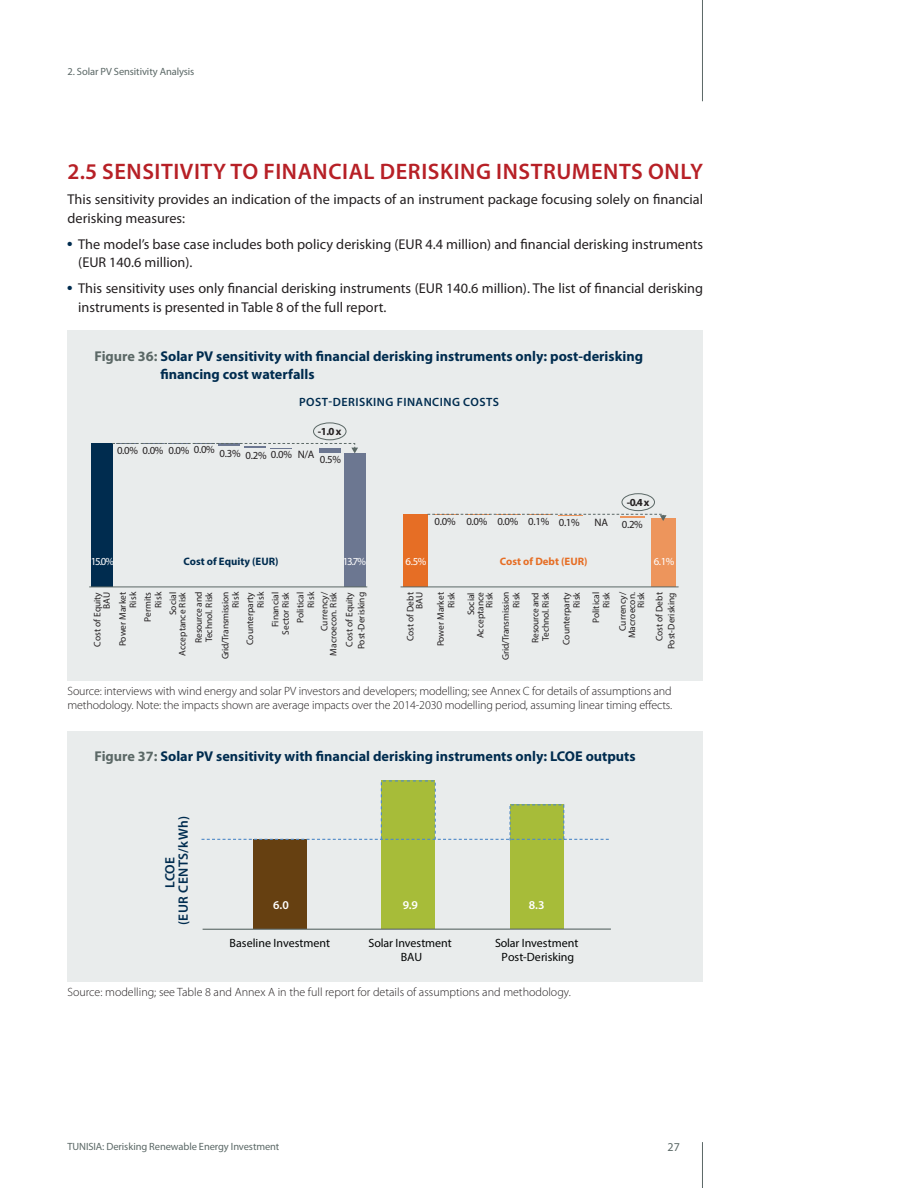
<style>
.page{position:relative;width:918px;height:1188px;background:#fff}
.page>*{position:absolute;margin:0;border:0;box-sizing:border-box;transform-origin:0 0}
.t1{font:600 22.5px "Myriad Pro";letter-spacing:.025em;color:#b72026}
.t2{font:14.25px/18.8px "Myriad Pro";color:#231f20}
.t3{font:700 14.25px/18px "Myriad Pro";color:#002c4f}
.t4{font:600 13.5px/13.5px "Myriad Pro";letter-spacing:.03em;color:#002c4f;text-align:center}
.t5{font:300 12px/13.5px "Myriad Pro";letter-spacing:-.01em;color:#231f20}
.t6{font:12px/14.4px "Myriad Pro";color:#030505;text-align:center}
.t7{font:600 12px "Myriad Pro";letter-spacing:.04em;color:#002c4f}
.t8{font:600 12px "Myriad Pro";color:#fff}
.t9{font:12px "Myriad Pro";color:#5b6866}
.t10{font:10.8px "Myriad Pro";color:#231f20}
.t11{font:10.8px "Myriad Pro";color:#fff}
.t12{font:700 10.8px "Myriad Pro";color:#002c4f}
.t13{font:700 10.8px "Myriad Pro";color:#e66e25}
.t14{font:700 10.8px "Myriad Pro";color:#231f20}
.t15{font:10.5px "Myriad Pro";letter-spacing:-.01em;color:#5b6866}
.t16{font:9.45px/9.1px "Myriad Pro";color:#231f20;text-align:right}
.t17{font:9.45px/10.5px "Myriad Pro";letter-spacing:-.025em;color:#231f20;text-align:right}
.s1{color:#5b6866}
</style>
<div class="page">
<hr style="left:702px;top:0;width:1px;height:101px;background:#5b6866">
<hr style="left:702px;top:1142px;width:1px;height:46px;background:#5b6866">
<div style="left:68px;top:330px;width:635px;height:351px;background:#e9ecec"></div>
<div style="left:91px;top:443px;width:22px;height:144px;background:#002c4f"></div>
<div style="left:344px;top:453px;width:22px;height:134px;background:#6c7791"></div>
<hr style="left:90px;top:587px;width:277px;height:1px;background:#5b6866">
<svg style="left:112px;top:443px;width:246px;height:10px"></svg>
<div style="left:313px;top:423px;width:33px;height:17px;border:1px solid #5b6866;border-radius:50%"></div>
<div style="left:651px;top:518px;width:25px;height:69px;background:#ed955c"></div>
<div style="left:404px;top:514px;width:24px;height:73px;background:#e66e25"></div>
<hr style="left:401px;top:587px;width:277px;height:1px;background:#5b6866">
<svg style="left:427px;top:514px;width:240px;height:7px"></svg>
<div style="left:622px;top:493px;width:33px;height:18px;border:1px solid #5b6866;border-radius:50%"></div>
<div style="left:68px;top:731px;width:635px;height:250px;background:#e9ecec"></div>
<div style="left:510px;top:805px;width:54px;height:124px;background:#a7bc39"></div>
<div style="left:381px;top:781px;width:54px;height:148px;background:#a7bc39"></div>
<div style="left:253px;top:839px;width:54px;height:90px;background:#664011"></div>
<hr style="left:203px;top:929px;width:408px;height:1px;background:#5b6866">
<svg style="left:201px;top:804px;width:408px;height:37px"></svg>
<div style="left:381px;top:780px;width:55px;height:60px;border:1px dashed #4f89c8"></div>
<p class="t15" style="left:68px;top:65px;width:128px">2. Solar PV Sensitivity Analysis</p>
<h1 class="t1" style="left:68px;top:157px;width:637px">2.5 SENSITIVITY TO FINANCIAL DERISKING INSTRUMENTS ONLY</h1>
<p class="t2" style="left:68px;top:190px;width:637px">This sensitivity provides an indication of the impacts of an instrument package focusing solely on financial derisking measures:</p>
<p class="t2" style="left:78px;top:234px;width:626px;text-indent:-11px"><sup>●</sup> The model’s base case includes both policy derisking (EUR 4.4 million) and financial derisking instruments (EUR 140.6 million).</p>
<p class="t2" style="left:78px;top:278px;width:626px;text-indent:-11px"><sup>●</sup> This sensitivity uses only financial derisking instruments (EUR 140.6 million). The list of financial derisking instruments is presented in Table 8 of the full report.</p>
<p class="t3" style="left:160px;top:347px;width:484px;text-indent:-66px"><span class="s1">Figure 36:</span> Solar PV sensitivity with financial derisking instruments only: post-derisking financing cost waterfalls</p>
<p class="t7" style="left:299px;top:394px;width:202px">POST-DERISKING FINANCING COSTS</p>
<p class="t14" style="left:318px;top:425px;width:25px">-1.0 x</p>
<p class="t10" style="left:117px;top:444px;width:99px">0.0% 0.0% 0.0% 0.0%</p>
<p class="t10" style="left:220px;top:448px;width:97px">0.3% 0.2% 0.0% N/A</p>
<p class="t10" style="left:320px;top:452px;width:23px">0.5%</p>
<p class="t14" style="left:627px;top:495px;width:24px">-0.4 x</p>
<p class="t10" style="left:435px;top:514px;width:23px">0.0%</p>
<p class="t10" style="left:497px;top:514px;width:23px">0.0%</p>
<p class="t10" style="left:466px;top:514px;width:23px">0.0%</p>
<p class="t10" style="left:528px;top:515px;width:53px">0.1% 0.1%</p>
<p class="t10" style="left:595px;top:516px;width:15px">NA</p>
<p class="t10" style="left:622px;top:518px;width:23px">0.2%</p>
<p class="t11" style="left:91px;top:555px;width:25px">15.0%</p>
<p class="t12" style="left:184px;top:554px;width:96px">Cost of Equity (EUR)</p>
<p class="t11" style="left:343px;top:555px;width:25px">13.7%</p>
<p class="t11" style="left:405px;top:555px;width:23px">6.5%</p>
<p class="t13" style="left:500px;top:554px;width:89px">Cost of Debt (EUR)</p>
<p class="t11" style="left:654px;top:555px;width:22px">6.1%</p>
<p class="t16" style="left:117px;top:646px;width:56px;line-height:10.5px;rotate:-90deg">Power Market<br>Risk</p>
<p class="t16" style="left:168px;top:656px;width:65px;rotate:-90deg">Social<br>Acceptance Risk</p>
<p class="t16" style="left:142px;top:622px;width:31px;line-height:10.5px;rotate:-90deg">Permits<br>Risk</p>
<p class="t16" style="left:245px;top:645px;width:54px;line-height:10.5px;rotate:-90deg">Counterparty<br>Risk</p>
<p class="t16" style="left:295px;top:623px;width:32px;line-height:10.5px;rotate:-90deg">Political<br>Risk</p>
<p class="t16" style="left:93px;top:647px;width:56px;rotate:-90deg">Cost of Equity<br>BAU</p>
<p class="t17" style="left:220px;top:659px;width:69px;rotate:-90deg">Grid/Transmission<br>Risk</p>
<p class="t17" style="left:193px;top:643px;width:52px;text-align:left;rotate:-90deg">Resource and<br>Technol. Risk</p>
<p class="t16" style="left:320px;top:656px;width:65px;rotate:-90deg">Currency/<br>Macroecon. Risk</p>
<p class="t16" style="left:270px;top:635px;width:44px;line-height:10.5px;rotate:-90deg">Financial<br>Sector Risk</p>
<p class="t16" style="left:343px;top:649px;width:59px;line-height:11.9px;text-align:left;rotate:-90deg">Cost of Equity<br>Post-Derisking</p>
<p class="t16" style="left:406px;top:641px;width:50px;rotate:-90deg">Cost of Debt<br>BAU</p>
<p class="t16" style="left:435px;top:646px;width:56px;line-height:10.5px;rotate:-90deg">Power Market<br>Risk</p>
<p class="t16" style="left:466px;top:638px;width:48px;rotate:-90deg">Social<br>Acceptance<br>Risk</p>
<p class="t17" style="left:500px;top:660px;width:69px;rotate:-90deg">Grid/Transmission<br>Risk</p>
<p class="t17" style="left:530px;top:643px;width:52px;text-align:left;rotate:-90deg">Resource and<br>Technol. Risk</p>
<p class="t16" style="left:561px;top:645px;width:54px;line-height:10.5px;rotate:-90deg">Counterparty<br>Risk</p>
<p class="t16" style="left:590px;top:623px;width:32px;line-height:10.5px;rotate:-90deg">Political<br>Risk</p>
<p class="t16" style="left:618px;top:638px;width:48px;rotate:-90deg">Currency/<br>Macroecon.<br>Risk</p>
<p class="t16" style="left:653px;top:649px;width:59px;line-height:11.9px;rotate:-90deg">Cost of Debt<br>Post-Derisking</p>
<p class="t5" style="left:68px;top:685px;width:606px">Source: interviews with wind energy and solar PV investors and developers; modelling; see Annex C for details of assumptions and methodology. Note: the impacts shown are average impacts over the 2014-2030 modelling period, assuming linear timing effects.</p>
<p class="t3" style="left:94px;top:747px;width:543px"><span class="s1">Figure 37:</span> Solar PV sensitivity with financial derisking instruments only: LCOE outputs</p>
<p class="t4" style="left:163px;top:925px;width:111px;rotate:-90deg">LCOE<br>(EUR CENTS/kWh)</p>
<p class="t8" style="left:273px;top:897px;width:17px">6.0</p>
<p class="t8" style="left:403px;top:897px;width:17px">9.9</p>
<p class="t8" style="left:529px;top:897px;width:17px">8.3</p>
<p class="t6" style="left:230px;top:935px;width:102px">Baseline Investment</p>
<p class="t6" style="left:369px;top:935px;width:85px">Solar Investment<br>BAU</p>
<p class="t6" style="left:495px;top:935px;width:85px">Solar Investment<br>Post-Derisking</p>
<p class="t5" style="left:68px;top:985px;width:505px">Source: modelling; see Table 8 and Annex A in the full report for details of assumptions and methodology.</p>
<p class="t15" style="left:68px;top:1140px;width:213px">TUNISIA: Derisking Renewable Energy Investment</p>
<p class="t9" style="left:668px;top:1140px;width:14px">27</p>
</div>
